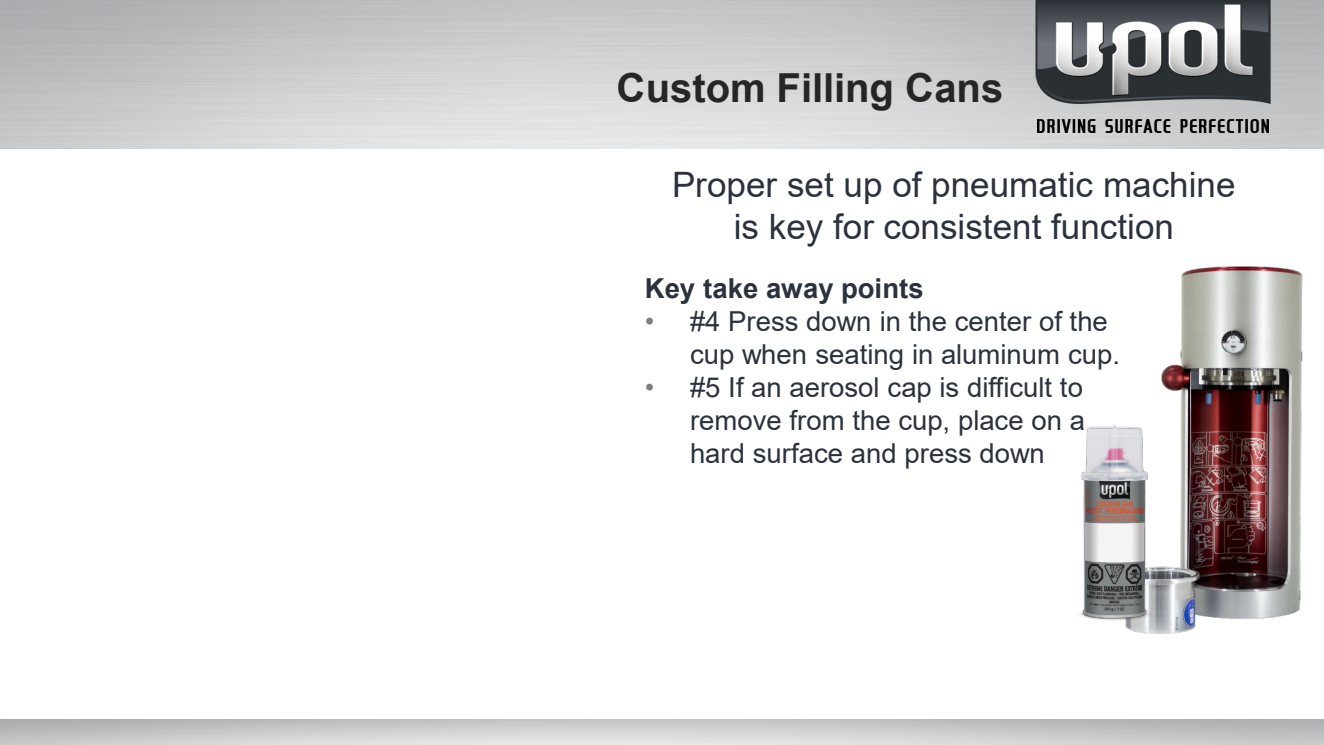
<style>
.page{position:relative;width:1324px;height:745px;background:#fff}
.page>*{position:absolute;margin:0;border:0;box-sizing:border-box;transform-origin:0 0}
.t1{font:700 40px "Arial";color:#262626}
.t2{font:35px/42px "Arial";color:#2b323d;text-align:center}
.t3{font:27.5px/33px "Arial";color:#2b323d}
.t4{font:700 27.5px "Arial";color:#2b323d}
.s1{color:#7f7f7f}
</style>
<div class="page">
<img style="left:0;top:0;width:1323px;height:148px">
<img style="left:992px;top:0;width:324px;height:113px">
<img style="left:1037px;top:120px;width:231px;height:12px">
<img style="left:1125px;top:266px;width:178px;height:367px">
<img style="left:1078px;top:423px;width:73px;height:204px">
<h1 class="t1" style="left:616px;top:60px;width:388px">Custom Filling Cans</h1>
<p class="t2" style="left:672px;top:164px;width:565px">Proper set up of pneumatic machine is key for consistent function</p>
<p class="t4" style="left:645px;top:268px;width:280px">Key take away points</p>
<p class="t3" style="left:690px;top:304px;width:431px;text-indent:-45px"><span class="s1">•</span> #4 Press down in the center of the cup when seating in aluminum cup.</p>
<p class="t3" style="left:690px;top:370px;width:396px;text-align:justify;text-indent:-45px"><span class="s1">•</span> #5 If an aerosol cap is difficult to remove from the cup, place on a hard surface and press down</p>
</div>
